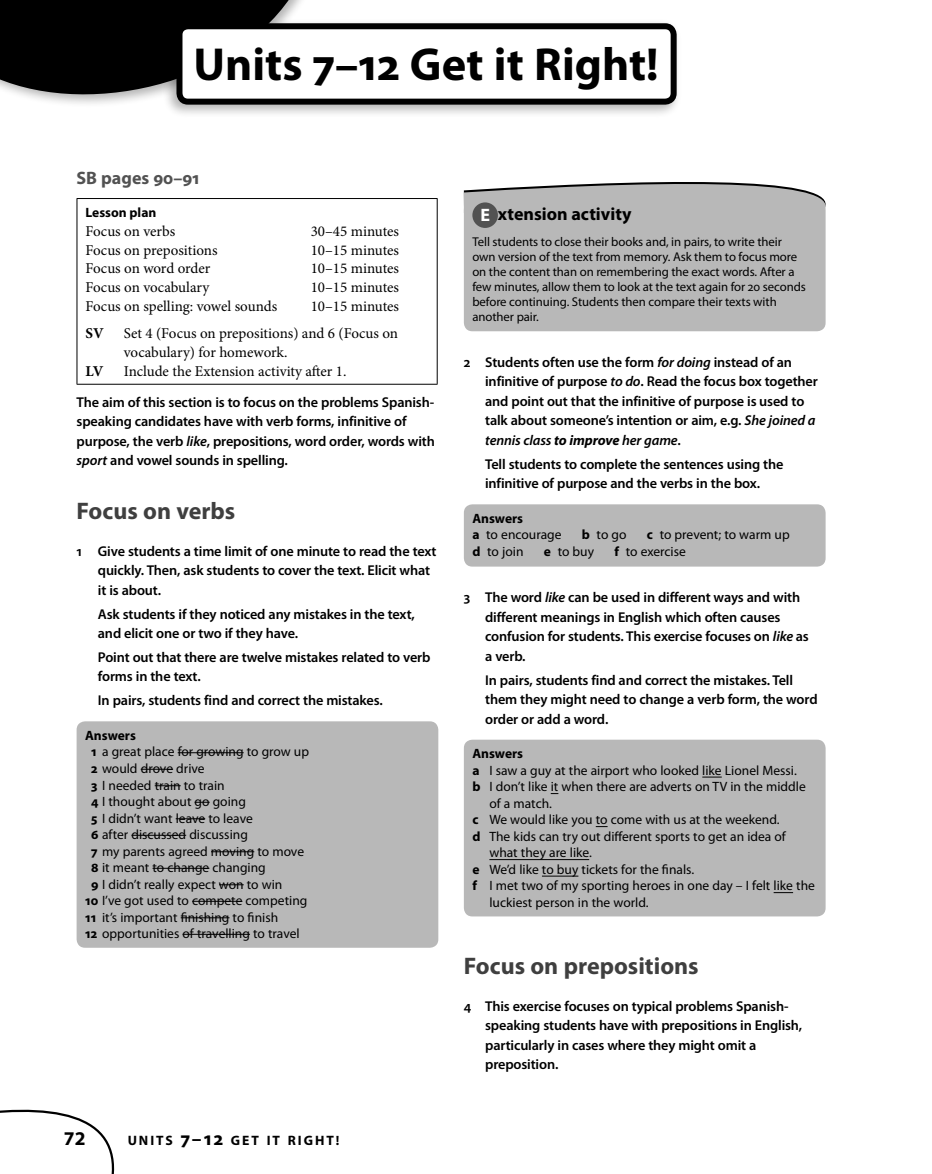
<style>
.page{position:relative;width:932px;height:1174px;background:#fff}
.page>*{position:absolute;margin:0;border:0;box-sizing:border-box;transform-origin:0 0}
.t1{font:700 46.5px "Myriad Pro";color:#000}
.t2{font:700 24px "Myriad Pro";color:#3f3f3f}
.t3{font:700 19.5px "Myriad Pro";color:#000}
.t4{font:700 18px "Myriad Pro";color:#000}
.t5{font:700 18px "Myriad Pro";color:#525252}
.t6{font:15px/18.8px "Minion Pro";color:#000}
.t7{font:700 15px "Minion Pro";color:#000}
.t8{font:600 14.25px/19.5px "Myriad Pro";letter-spacing:-.01em;color:#000}
.t9{font:700 13.65px "Myriad Pro";letter-spacing:.145em;color:#000}
.t10{font:13.5px/16.5px "Myriad Pro";color:#000}
.t11{font:700 13.5px "Myriad Pro";color:#000}
.t12{font:12.75px/15px "Myriad Pro";letter-spacing:-.005em;color:#000}
.s1{font-style:italic}
.s2{font-weight:700}
.s3{font-size:19.5px}
.s4{font-size:13.5px}
.s5{color:#fff}
.s6{font-weight:700;font-style:italic}
</style>
<div class="page">
<svg style="left:0;top:1109px;width:115px;height:65px"></svg>
<svg style="left:0;top:0;width:297px;height:104px;background:#1d1d1d"></svg>
<div style="left:163px;top:18px;width:518px;height:100px;background:#000;opacity:.3"></div>
<div style="left:179px;top:26px;width:494px;height:76px;background:#fff;border-radius:9px"></div>
<div style="left:176px;top:23px;width:500px;height:82px;border:6px solid #000;border-radius:9px"></div>
<svg style="left:463px;top:182px;width:363px;height:31px;background:#b1b1b1"></svg>
<div style="left:463px;top:202px;width:362px;height:129px;background:#b8b8b8;border-radius:9px"></div>
<div style="left:472px;top:202px;width:25px;height:26px;background:#525252;border-radius:50%"></div>
<div style="left:463px;top:504px;width:362px;height:62px;background:#b8b8b8;border-radius:9px"></div>
<div style="left:463px;top:739px;width:362px;height:177px;background:#b8b8b8;border-radius:9px"></div>
<svg style="left:702px;top:776px;width:19px;height:1px"></svg>
<svg style="left:595px;top:826px;width:12px;height:1px"></svg>
<hr style="left:489px;top:859px;width:100px;height:1px;background:#000">
<hr style="left:541px;top:875px;width:37px;height:1px;background:#000">
<svg style="left:773px;top:892px;width:19px;height:1px"></svg>
<hr style="left:77px;top:198px;width:360px;height:1px;background:#000">
<hr style="left:77px;top:199px;width:1px;height:185px;background:#000">
<hr style="left:436px;top:199px;width:1px;height:185px;background:#000">
<hr style="left:77px;top:384px;width:360px;height:1px;background:#000">
<div style="left:77px;top:721px;width:361px;height:226px;background:#b8b8b8;border-radius:9px"></div>
<hr style="left:178px;top:752px;width:65px;height:1px;background:#000">
<hr style="left:141px;top:769px;width:32px;height:1px;background:#000">
<svg style="left:155px;top:785px;width:26px;height:1px"></svg>
<svg style="left:194px;top:802px;width:15px;height:1px"></svg>
<svg style="left:176px;top:818px;width:29px;height:1px"></svg>
<hr style="left:131px;top:835px;width:55px;height:1px;background:#000">
<hr style="left:211px;top:851px;width:43px;height:1px;background:#000">
<hr style="left:152px;top:868px;width:57px;height:1px;background:#000">
<svg style="left:219px;top:884px;width:25px;height:1px"></svg>
<hr style="left:192px;top:901px;width:50px;height:1px;background:#000">
<hr style="left:181px;top:917px;width:48px;height:1px;background:#000">
<hr style="left:182px;top:934px;width:68px;height:1px;background:#000">
<h1 class="t1" style="left:193px;top:34px;width:466px">Units 7–12 Get it Right!</h1>
<p class="t5" style="left:77px;top:166px;width:125px">SB pages 90–91</p>
<p class="t11" style="left:85px;top:204px;width:72px">Lesson plan</p>
<p class="t6" style="left:85px;top:222px;width:91px">Focus on verbs</p>
<p class="t6" style="left:310px;top:222px;width:90px">30–45 minutes</p>
<p class="t6" style="left:85px;top:240px;width:133px">Focus on prepositions</p>
<p class="t6" style="left:310px;top:240px;width:90px">10–15 minutes</p>
<p class="t6" style="left:85px;top:259px;width:126px">Focus on word order</p>
<p class="t6" style="left:310px;top:259px;width:90px">10–15 minutes</p>
<p class="t6" style="left:85px;top:278px;width:126px">Focus on vocabulary</p>
<p class="t6" style="left:310px;top:278px;width:90px">10–15 minutes</p>
<p class="t6" style="left:85px;top:297px;width:193px">Focus on spelling: vowel sounds</p>
<p class="t6" style="left:310px;top:297px;width:90px">10–15 minutes</p>
<p class="t7" style="left:85px;top:323px;width:20px">SV</p>
<p class="t6" style="left:124px;top:324px;width:276px">Set 4 (Focus on prepositions) and 6 (Focus on vocabulary) for homework.</p>
<p class="t7" style="left:85px;top:360px;width:19px">LV</p>
<p class="t6" style="left:124px;top:361px;width:224px">Include the Extension activity after 1.</p>
<p class="t8" style="left:77px;top:392px;width:360px">The aim of this section is to focus on the problems Spanish&shy;speaking candidates have with verb forms, infinitive of purpose, the verb <span class="s1">like</span>, prepositions, word order, words with <span class="s1">sport</span> and vowel sounds in spelling.</p>
<h2 class="t2" style="left:77px;top:495px;width:160px">Focus on verbs</h2>
<p class="t8" style="left:98px;top:541px;width:340px;text-indent:-21px">1 Give students a time limit of one minute to read the text quickly. Then, ask students to cover the text. Elicit what it is about.</p>
<p class="t8" style="left:98px;top:604px;width:318px">Ask students if they noticed any mistakes in the text, and elicit one or two if they have.</p>
<p class="t8" style="left:98px;top:647px;width:334px">Point out that there are twelve mistakes related to verb forms in the text.</p>
<p class="t8" style="left:98px;top:690px;width:286px">In pairs, students find and correct the mistakes.</p>
<p class="t11" style="left:85px;top:726px;width:52px">Answers</p>
<p class="t10" style="left:91px;top:743px;width:219px"><span class="s2">1</span> a great place for growing to grow up</p>
<p class="t10" style="left:91px;top:760px;width:115px"><span class="s2">2</span> would drove drive</p>
<p class="t10" style="left:91px;top:776px;width:135px"><span class="s2">3</span> I needed train to train</p>
<p class="t10" style="left:91px;top:793px;width:156px"><span class="s2">4</span> I thought about go going</p>
<p class="t10" style="left:91px;top:809px;width:163px"><span class="s2">5</span> I didn’t want leave to leave</p>
<p class="t10" style="left:91px;top:826px;width:158px"><span class="s2">6</span> after discussed discussing</p>
<p class="t10" style="left:91px;top:842px;width:214px"><span class="s2">7</span> my parents agreed moving to move</p>
<p class="t10" style="left:91px;top:859px;width:176px"><span class="s2">8</span> it meant to change changing</p>
<p class="t10" style="left:91px;top:875px;width:193px"><span class="s2">9</span> I didn’t really expect won to win</p>
<p class="t10" style="left:85px;top:892px;width:224px"><span class="s2">10</span> I’ve got used to compete competing</p>
<p class="t10" style="left:85px;top:908px;width:194px"><span class="s2">11</span> it’s important finishing to finish</p>
<p class="t10" style="left:85px;top:925px;width:216px"><span class="s2">12</span> opportunities of travelling to travel</p>
<h3 class="t3" style="left:64px;top:1125px;width:23px">72</h3>
<p class="t9" style="left:128px;top:1131px;width:213px">UNITS <span class="s3">7–12</span> GET IT RIGHT<span class="s4">!</span></p>
<p class="t4" style="left:480px;top:203px;width:152px"><span class="s5">E</span> xtension activity</p>
<p class="t12" style="left:472px;top:234px;width:335px">Tell students to close their books and, in pairs, to write their own version of the text from memory. Ask them to focus more on the content than on remembering the exact words. After a few minutes, allow them to look at the text again for 20 seconds before continuing. Students then compare their texts with another pair.</p>
<p class="t8" style="left:485px;top:352px;width:334px;text-indent:-21px">2 Students often use the form <span class="s1">for doing</span> instead of an infinitive of purpose <span class="s1">to do</span>. Read the focus box together and point out that the infinitive of purpose is used to talk about someone’s intention or aim, e.g. <span class="s1">She joined a tennis class</span> <span class="s6">to improve</span> <span class="s1">her game</span>.</p>
<p class="t8" style="left:485px;top:454px;width:300px">Tell students to complete the sentences using the infinitive of purpose and the verbs in the box.</p>
<p class="t10" style="left:472px;top:510px;width:91px"><span class="s2">Answers<br>a</span> to encourage</p>
<p class="t10" style="left:581px;top:526px;width:46px"><span class="s2">b</span> to go</p>
<p class="t10" style="left:646px;top:526px;width:144px"><span class="s2">c</span> to prevent; to warm up</p>
<p class="t10" style="left:472px;top:543px;width:53px"><span class="s2">d</span> to join</p>
<p class="t10" style="left:543px;top:543px;width:52px"><span class="s2">e</span> to buy</p>
<p class="t10" style="left:614px;top:543px;width:73px"><span class="s2">f</span> to exercise</p>
<p class="t8" style="left:485px;top:587px;width:325px;text-indent:-21px">3 The word <span class="s1">like</span> can be used in different ways and with different meanings in English which often causes confusion for students. This exercise focuses on <span class="s1">like</span> as a verb.</p>
<p class="t8" style="left:485px;top:669px;width:334px">In pairs, students find and correct the mistakes. Tell them they might need to change a verb form, the word order or add a word.</p>
<p class="t11" style="left:472px;top:745px;width:52px">Answers</p>
<p class="t10" style="left:472px;top:762px;width:326px"><span class="s2">a</span> I saw a guy at the airport who looked like Lionel Messi.</p>
<p class="t10" style="left:472px;top:778px;width:335px"><span class="s2">b</span> I don’t like it when there are adverts on TV in the middle</p>
<p class="t10" style="left:489px;top:795px;width:64px">of a match.</p>
<p class="t10" style="left:472px;top:811px;width:309px"><span class="s2">c</span> We would like you to come with us at the weekend.</p>
<p class="t10" style="left:472px;top:828px;width:315px"><span class="s2">d</span> The kids can try out different sports to get an idea of</p>
<p class="t10" style="left:489px;top:844px;width:104px">what they are like.</p>
<p class="t10" style="left:472px;top:861px;width:223px"><span class="s2">e</span> We’d like to buy tickets for the finals.</p>
<p class="t10" style="left:472px;top:877px;width:344px"><span class="s2">f</span> I met two of my sporting heroes in one day – I felt like the</p>
<p class="t10" style="left:489px;top:894px;width:161px">luckiest person in the world.</p>
<h2 class="t2" style="left:463px;top:950px;width:236px">Focus on prepositions</h2>
<p class="t8" style="left:485px;top:995px;width:318px;text-indent:-21px">4 This exercise focuses on typical problems Spanish&shy;speaking students have with prepositions in English, particularly in cases where they might omit a preposition.</p>
</div>
